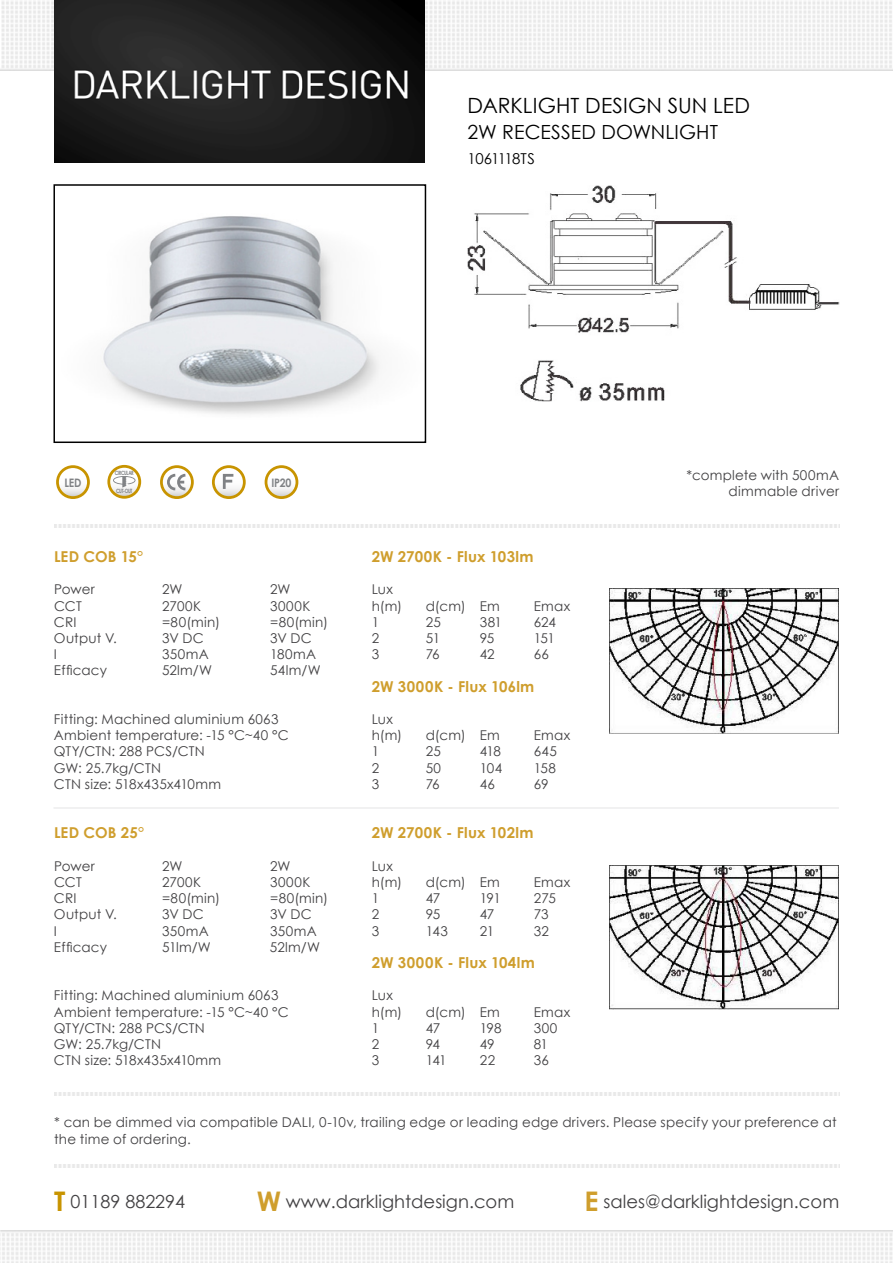
<style>
.page{position:relative;width:893px;height:1263px;background:#fff}
.page>*{position:absolute;margin:0;border:0;box-sizing:border-box;transform-origin:0 0}
.t1{font:21px "Century Gothic";letter-spacing:.005em;color:#000}
.t2{font:19.5px "Century Gothic";letter-spacing:.005em;color:#000}
.t3{font:18px "Century Gothic";color:#414042}
.t4{font:700 15px "Century Gothic";letter-spacing:.015em;color:#cf9e2d}
.t5{font:15px "Century Gothic";letter-spacing:-.035em;color:#000}
.t6{font:13.5px/16.2px "Century Gothic";letter-spacing:.015em;color:#414042}
.t7{font:700 11.7px "Century Gothic";color:#808285;scale:.9 1}
.t8{font:700 9.3px "Century Gothic";color:#808285;scale:.9 1}
.t9{font:700 5.85px "Century Gothic";letter-spacing:-.07em;color:#808285;scale:.75 1}
.s1{font-weight:700;font-size:27px;color:#c89400}
.s2{font-weight:700;font-size:27px;color:#cf9e2d}
</style>
<div class="page">
<img style="left:468px;top:185px;width:371px;height:217px">
<img style="left:102px;top:216px;width:278px;height:198px">
<div style="left:53px;top:184px;width:373px;height:259px;border:2px solid #000"></div>
<img style="left:0;top:1231px;width:893px;height:32px">
<div style="left:0;top:1px;width:893px;height:70px;background:#f3f3f3"></div>
<img style="left:55px;top:525px;width:784px;height:3px">
<img style="left:55px;top:1165px;width:784px;height:3px">
<svg style="left:57px;top:467px;width:31px;height:31px"></svg>
<div style="left:56px;top:465px;width:34px;height:34px;border:3px solid #c89400;border-radius:50%"></div>
<svg style="left:161px;top:467px;width:31px;height:31px"></svg>
<div style="left:160px;top:465px;width:34px;height:34px;border:3px solid #c89400;border-radius:50%"></div>
<svg style="left:166px;top:472px;width:22px;height:20px"></svg>
<svg style="left:213px;top:467px;width:31px;height:31px"></svg>
<div style="left:212px;top:465px;width:34px;height:34px;border:3px solid #c89400;border-radius:50%"></div>
<svg style="left:221px;top:472px;width:15px;height:20px"></svg>
<img style="left:54px;top:0;width:371px;height:163px">
<img style="left:610px;top:589px;width:229px;height:144px">
<img style="left:55px;top:1092px;width:784px;height:3px">
<hr style="left:53px;top:807px;width:786px;height:2px;background:#ededee">
<img style="left:610px;top:865px;width:229px;height:145px">
<svg style="left:109px;top:466px;width:31px;height:31px"></svg>
<div style="left:107px;top:465px;width:34px;height:34px;border:3px solid #c89400;border-radius:50%"></div>
<svg style="left:113px;top:476px;width:22px;height:12px"></svg>
<svg style="left:266px;top:467px;width:31px;height:31px"></svg>
<div style="left:265px;top:465px;width:33px;height:34px;border:3px solid #c89400;border-radius:50%"></div>
<h1 class="t1" style="left:468px;top:93px;width:284px">DARKLIGHT DESIGN SUN LED</h1>
<h2 class="t2" style="left:468px;top:120px;width:252px">2W RECESSED DOWNLIGHT</h2>
<p class="t5" style="left:468px;top:149px;width:69px">1061118TS</p>
<p class="t7" style="left:64px;top:475px;width:20px">LED</p>
<p class="t8" style="left:72px;top:482px;width:23px">MR16</p>
<p class="t9" style="left:115px;top:469px;width:27px">CIRCULAR</p>
<p class="t9" style="left:116px;top:487px;width:23px">CUT-OUT</p>
<p class="t4" style="left:54px;top:547px;width:91px">LED COB 15°</p>
<p class="t6" style="left:54px;top:581px;width:42px">Power</p>
<p class="t6" style="left:162px;top:581px;width:22px">2W</p>
<p class="t6" style="left:270px;top:581px;width:22px">2W</p>
<p class="t6" style="left:54px;top:597px;width:29px">CCT</p>
<p class="t6" style="left:162px;top:597px;width:41px">2700K</p>
<p class="t6" style="left:270px;top:597px;width:42px">3000K</p>
<p class="t6" style="left:54px;top:614px;width:24px">CRI</p>
<p class="t6" style="left:162px;top:614px;width:60px">=80(min)</p>
<p class="t6" style="left:270px;top:614px;width:60px">=80(min)</p>
<p class="t6" style="left:54px;top:630px;width:65px">Output V.</p>
<p class="t6" style="left:162px;top:630px;width:43px">3V DC</p>
<p class="t6" style="left:270px;top:630px;width:43px">3V DC</p>
<p class="t6" style="left:54px;top:646px;width:5px">I</p>
<p class="t6" style="left:162px;top:646px;width:48px">350mA</p>
<p class="t6" style="left:270px;top:646px;width:48px">180mA</p>
<p class="t6" style="left:54px;top:662px;width:55px">Efficacy</p>
<p class="t6" style="left:162px;top:662px;width:52px">52lm/W</p>
<p class="t6" style="left:270px;top:662px;width:52px">54lm/W</p>
<p class="t6" style="left:54px;top:711px;width:236px">Fitting: Machined aluminium 6063<br>Ambient temperature: -15 °C~40 °C<br>QTY/CTN: 288 PCS/CTN<br>GW: 25.7kg/CTN<br>CTN size: 518x435x410mm</p>
<p class="t4" style="left:54px;top:823px;width:92px">LED COB 25°</p>
<p class="t6" style="left:54px;top:858px;width:42px">Power</p>
<p class="t6" style="left:162px;top:858px;width:22px">2W</p>
<p class="t6" style="left:270px;top:858px;width:22px">2W</p>
<p class="t6" style="left:54px;top:874px;width:29px">CCT</p>
<p class="t6" style="left:162px;top:874px;width:41px">2700K</p>
<p class="t6" style="left:270px;top:874px;width:42px">3000K</p>
<p class="t6" style="left:54px;top:890px;width:24px">CRI</p>
<p class="t6" style="left:162px;top:890px;width:60px">=80(min)</p>
<p class="t6" style="left:270px;top:890px;width:60px">=80(min)</p>
<p class="t6" style="left:54px;top:906px;width:65px">Output V.</p>
<p class="t6" style="left:162px;top:906px;width:43px">3V DC</p>
<p class="t6" style="left:270px;top:906px;width:43px">3V DC</p>
<p class="t6" style="left:54px;top:922px;width:5px">I</p>
<p class="t6" style="left:162px;top:922px;width:48px">350mA</p>
<p class="t6" style="left:270px;top:922px;width:48px">350mA</p>
<p class="t6" style="left:54px;top:939px;width:55px">Efficacy</p>
<p class="t6" style="left:162px;top:939px;width:50px">51lm/W</p>
<p class="t6" style="left:270px;top:939px;width:52px">52lm/W</p>
<p class="t6" style="left:54px;top:987px;width:236px">Fitting: Machined aluminium 6063<br>Ambient temperature: -15 °C~40 °C<br>QTY/CTN: 288 PCS/CTN<br>GW: 25.7kg/CTN<br>CTN size: 518x435x410mm</p>
<p class="t4" style="left:372px;top:547px;width:163px">2W 2700K - Flux 103lm</p>
<p class="t6" style="left:372px;top:581px;width:32px">Lux h(m)</p>
<p class="t6" style="left:426px;top:597px;width:76px">d(cm) Em</p>
<p class="t6" style="left:534px;top:597px;width:38px">Emax</p>
<p class="t6" style="left:372px;top:614px;width:9px">1</p>
<p class="t6" style="left:426px;top:614px;width:17px">25</p>
<p class="t6" style="left:480px;top:614px;width:24px">381</p>
<p class="t6" style="left:534px;top:614px;width:24px">624</p>
<p class="t6" style="left:372px;top:630px;width:9px">2</p>
<p class="t6" style="left:426px;top:630px;width:16px">51</p>
<p class="t6" style="left:480px;top:630px;width:16px">95</p>
<p class="t6" style="left:534px;top:630px;width:23px">151</p>
<p class="t6" style="left:372px;top:646px;width:9px">3</p>
<p class="t6" style="left:426px;top:646px;width:16px">76</p>
<p class="t6" style="left:480px;top:646px;width:17px">42</p>
<p class="t6" style="left:534px;top:646px;width:17px">66</p>
<p class="t4" style="left:372px;top:677px;width:164px">2W 3000K - Flux 106lm</p>
<p class="t6" style="left:372px;top:711px;width:32px">Lux h(m)</p>
<p class="t6" style="left:426px;top:727px;width:76px">d(cm) Em</p>
<p class="t6" style="left:534px;top:727px;width:38px">Emax</p>
<p class="t6" style="left:372px;top:743px;width:9px">1</p>
<p class="t6" style="left:426px;top:743px;width:17px">25</p>
<p class="t6" style="left:480px;top:743px;width:23px">418</p>
<p class="t6" style="left:534px;top:743px;width:25px">645</p>
<p class="t6" style="left:372px;top:759px;width:9px">2</p>
<p class="t6" style="left:426px;top:759px;width:17px">50</p>
<p class="t6" style="left:480px;top:759px;width:24px">104</p>
<p class="t6" style="left:534px;top:759px;width:24px">158</p>
<p class="t6" style="left:372px;top:776px;width:9px">3</p>
<p class="t6" style="left:426px;top:776px;width:16px">76</p>
<p class="t6" style="left:480px;top:776px;width:17px">46</p>
<p class="t6" style="left:534px;top:776px;width:16px">69</p>
<p class="t4" style="left:372px;top:823px;width:163px">2W 2700K - Flux 102lm</p>
<p class="t6" style="left:372px;top:858px;width:32px">Lux h(m)</p>
<p class="t6" style="left:426px;top:874px;width:76px">d(cm) Em</p>
<p class="t6" style="left:534px;top:874px;width:38px">Emax</p>
<p class="t6" style="left:372px;top:890px;width:9px">1</p>
<p class="t6" style="left:426px;top:890px;width:16px">47</p>
<p class="t6" style="left:480px;top:890px;width:23px">191</p>
<p class="t6" style="left:534px;top:890px;width:24px">275</p>
<p class="t6" style="left:372px;top:906px;width:9px">2</p>
<p class="t6" style="left:426px;top:906px;width:16px">95</p>
<p class="t6" style="left:480px;top:906px;width:16px">47</p>
<p class="t6" style="left:534px;top:906px;width:16px">73</p>
<p class="t6" style="left:372px;top:922px;width:9px">3</p>
<p class="t6" style="left:426px;top:922px;width:24px">143</p>
<p class="t6" style="left:480px;top:922px;width:16px">21</p>
<p class="t6" style="left:534px;top:922px;width:17px">32</p>
<p class="t4" style="left:372px;top:953px;width:165px">2W 3000K - Flux 104lm</p>
<p class="t6" style="left:372px;top:987px;width:32px">Lux h(m)</p>
<p class="t6" style="left:426px;top:1003px;width:76px">d(cm) Em</p>
<p class="t6" style="left:534px;top:1003px;width:38px">Emax</p>
<p class="t6" style="left:372px;top:1020px;width:9px">1</p>
<p class="t6" style="left:426px;top:1020px;width:16px">47</p>
<p class="t6" style="left:480px;top:1020px;width:23px">198</p>
<p class="t6" style="left:534px;top:1020px;width:25px">300</p>
<p class="t6" style="left:372px;top:1036px;width:9px">2</p>
<p class="t6" style="left:426px;top:1036px;width:16px">94</p>
<p class="t6" style="left:480px;top:1036px;width:17px">49</p>
<p class="t6" style="left:534px;top:1036px;width:16px">81</p>
<p class="t6" style="left:372px;top:1052px;width:9px">3</p>
<p class="t6" style="left:426px;top:1052px;width:23px">141</p>
<p class="t6" style="left:480px;top:1052px;width:17px">22</p>
<p class="t6" style="left:534px;top:1052px;width:17px">36</p>
<p class="t6" style="left:686px;top:466px;width:154px;text-align:right">*complete with 500mA dimmable driver</p>
<p class="t6" style="left:54px;top:1114px;width:784px">* can be dimmed via compatible DALI, 0-10v, trailing edge or leading edge drivers. Please specify your preference at the time of ordering.</p>
<h3 class="t3" style="left:54px;top:1190px;width:133px"><span class="s1">T</span> 01189 882294</h3>
<h3 class="t3" style="left:257px;top:1190px;width:259px"><span class="s2">W</span> www.darklightdesign.com</h3>
<h3 class="t3" style="left:584px;top:1190px;width:256px"><span class="s2">E</span> sales@darklightdesign.com</h3>
</div>
